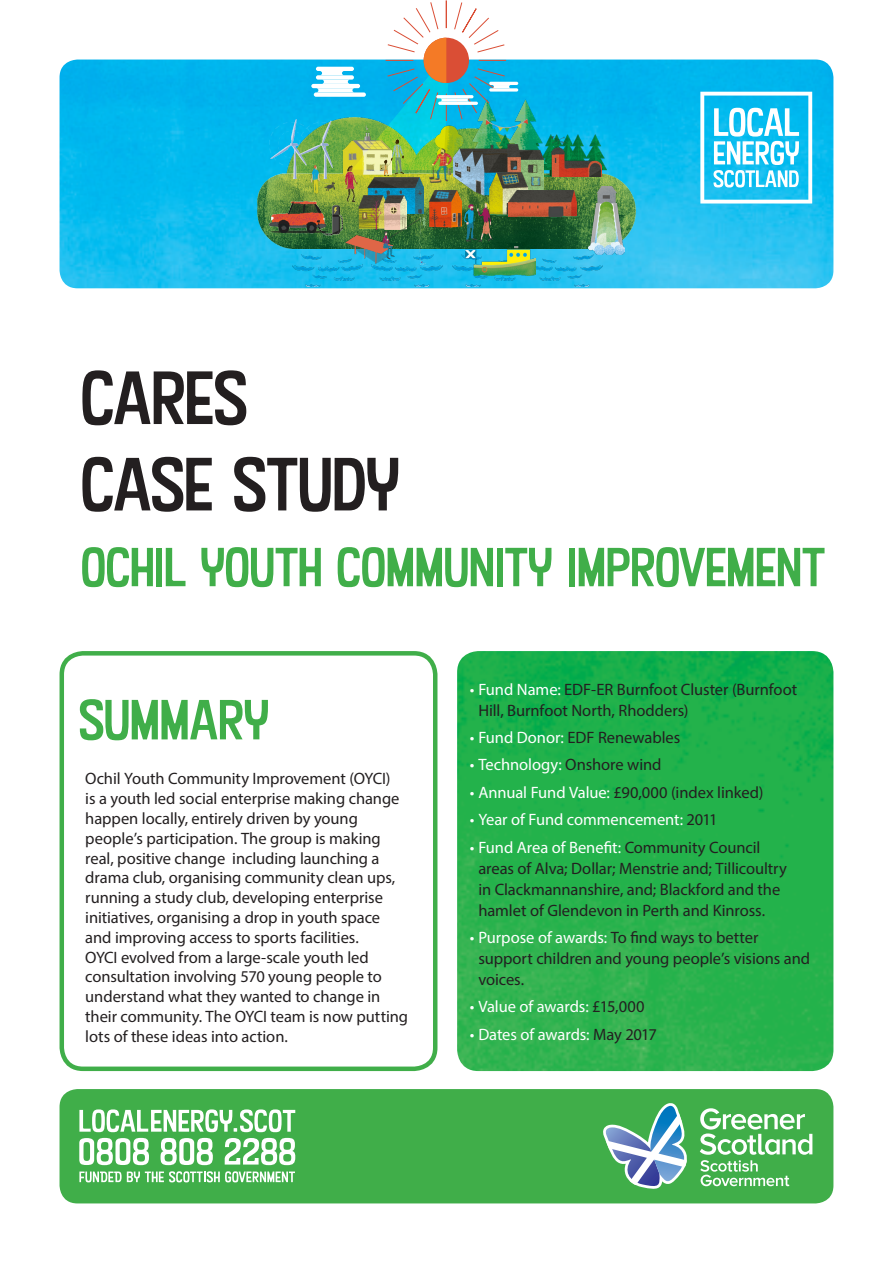
<style>
.page{position:relative;width:893px;height:1263px;background:#fff}
.page>*{position:absolute;margin:0;border:0;box-sizing:border-box;transform-origin:0 0}
.Header_40pt{font:72px/86.4px "Kon Tiki JF Aloha";letter-spacing:-.01em;color:#231f20}
.Header_40pt-2{font:54px "Kon Tiki JF Aloha";letter-spacing:-.01em;color:#40ae49}
.Header_40pt-3{font:52.5px "Kon Tiki JF Aloha";letter-spacing:-.01em;color:#40ae49}
.Body_copy_14pt{font:16.5px/19.8px "Myriad Pro";letter-spacing:-.005em;color:#231f20}
.t1{font:16.5px "Myriad Pro";letter-spacing:-.005em;color:#fff}
.s1{color:#fff}
.s2{color:#231f20}
</style>
<div class="page">
<div style="left:60px;top:1089px;width:773px;height:114px;background:#40ae49;border-radius:18px"></div>
<img style="left:60px;top:60px;width:773px;height:228px">
<img style="left:257px;top:172px;width:378px;height:77px">
<img style="left:544px;top:135px;width:62px;height:42px">
<img style="left:451px;top:99px;width:96px;height:75px">
<img style="left:454px;top:145px;width:90px;height:75px">
<img style="left:343px;top:170px;width:38px;height:4px">
<img style="left:423px;top:191px;width:38px;height:36px">
<img style="left:489px;top:172px;width:38px;height:44px">
<img style="left:508px;top:191px;width:71px;height:27px">
<img style="left:367px;top:177px;width:57px;height:37px">
<img style="left:552px;top:137px;width:50px;height:40px">
<img style="left:265px;top:188px;width:84px;height:56px">
<img style="left:357px;top:195px;width:31px;height:23px">
<img style="left:384px;top:196px;width:23px;height:22px">
<img style="left:292px;top:255px;width:71px;height:31px">
<img style="left:453px;top:255px;width:70px;height:31px">
<img style="left:371px;top:255px;width:71px;height:31px">
<img style="left:532px;top:255px;width:70px;height:31px">
<img style="left:589px;top:187px;width:35px;height:68px">
<img style="left:268px;top:119px;width:70px;height:59px">
<img style="left:430px;top:170px;width:21px;height:12px">
<img style="left:312px;top:165px;width:22px;height:28px">
<img style="left:465px;top:204px;width:11px;height:37px">
<img style="left:478px;top:203px;width:15px;height:38px">
<img style="left:465px;top:247px;width:71px;height:28px">
<img style="left:346px;top:218px;width:82px;height:47px">
<svg style="left:311px;top:84px;width:49px;height:4px"></svg>
<div style="left:314px;top:92px;width:52px;height:5px;background:#fff;border-radius:2px"></div>
<img style="left:316px;top:0;width:212px;height:170px">
<img style="left:381px;top:139px;width:23px;height:37px">
<img style="left:345px;top:166px;width:13px;height:35px">
<svg style="left:700px;top:92px;width:112px;height:112px"></svg>
<svg style="left:700px;top:1108px;width:112px;height:78px"></svg>
<svg style="left:603px;top:1103px;width:84px;height:86px"></svg>
<svg style="left:79px;top:1109px;width:216px;height:23px"></svg>
<svg style="left:79px;top:1138px;width:70px;height:27px"></svg>
<svg style="left:161px;top:1138px;width:52px;height:27px"></svg>
<svg style="left:225px;top:1138px;width:70px;height:27px"></svg>
<svg style="left:79px;top:1171px;width:216px;height:11px"></svg>
<div style="left:60px;top:651px;width:377px;height:420px;border:4px solid #40ae49;border-radius:21px"></div>
<img style="left:457px;top:651px;width:376px;height:420px">
<p class="Header_40pt" style="left:81px;top:353px;width:320px">CARES<br>CASE STUDY</p>
<p class="Header_40pt-3" style="left:81px;top:534px;width:745px">OCHIL YOUTH COMMUNITY IMPROVEMENT</p>
<p class="Header_40pt-2" style="left:79px;top:686px;width:192px">SUMMARY</p>
<p class="Body_copy_14pt" style="left:85px;top:769px;width:324px">Ochil Youth Community Improvement (OYCI)<br>is a youth led social enterprise making change happen locally, entirely driven by young people’s participation. The group is making real, positive change including launching a drama club, organising community clean ups, running a study club, developing enterprise initiatives, organising a drop in youth space and improving access to sports facilities.<br>OYCI evolved from a large-scale youth led consultation involving 570 young people to understand what they wanted to change in their community. The OYCI team is now putting lots of these ideas into action.</p>
<p class="Body_copy_14pt" style="left:478px;top:678px;width:320px;line-height:21px;text-indent:-9px"><span class="s1">• Fund Name:</span> EDF-ER Burnfoot Cluster (Burnfoot<br>Hill, Burnfoot North, Rhodders)</p>
<p class="Body_copy_14pt" style="left:470px;top:727px;width:212px"><span class="s1">• Fund Donor:</span> EDF Renewables</p>
<p class="t1" style="left:470px;top:755px;width:193px">• Technology: <span class="s2">Onshore wind</span></p>
<p class="Body_copy_14pt" style="left:470px;top:782px;width:295px"><span class="s1">• Annual Fund Value:</span> £90,000 (index linked)</p>
<p class="t1" style="left:470px;top:809px;width:249px">• Year of Fund commencement: <span class="s2">2011</span></p>
<p class="Body_copy_14pt" style="left:478px;top:836px;width:310px;line-height:21px;text-indent:-9px"><span class="s1">• Fund Area of Benefit:</span> Community Council areas of Alva; Dollar; Menstrie and; Tillicoultry in Clackmannanshire, and; Blackford and the hamlet of Glendevon in Perth and Kinross.</p>
<p class="Body_copy_14pt" style="left:478px;top:927px;width:333px;line-height:21px;text-indent:-9px"><span class="s1">• Purpose of awards:</span> To find ways to better support children and young people’s visions and voices.</p>
<p class="t1" style="left:470px;top:997px;width:176px">• Value of awards: <span class="s2">£15,000</span></p>
<p class="t1" style="left:470px;top:1024px;width:188px">• Dates of awards: <span class="s2">May 2017</span></p>
</div>
